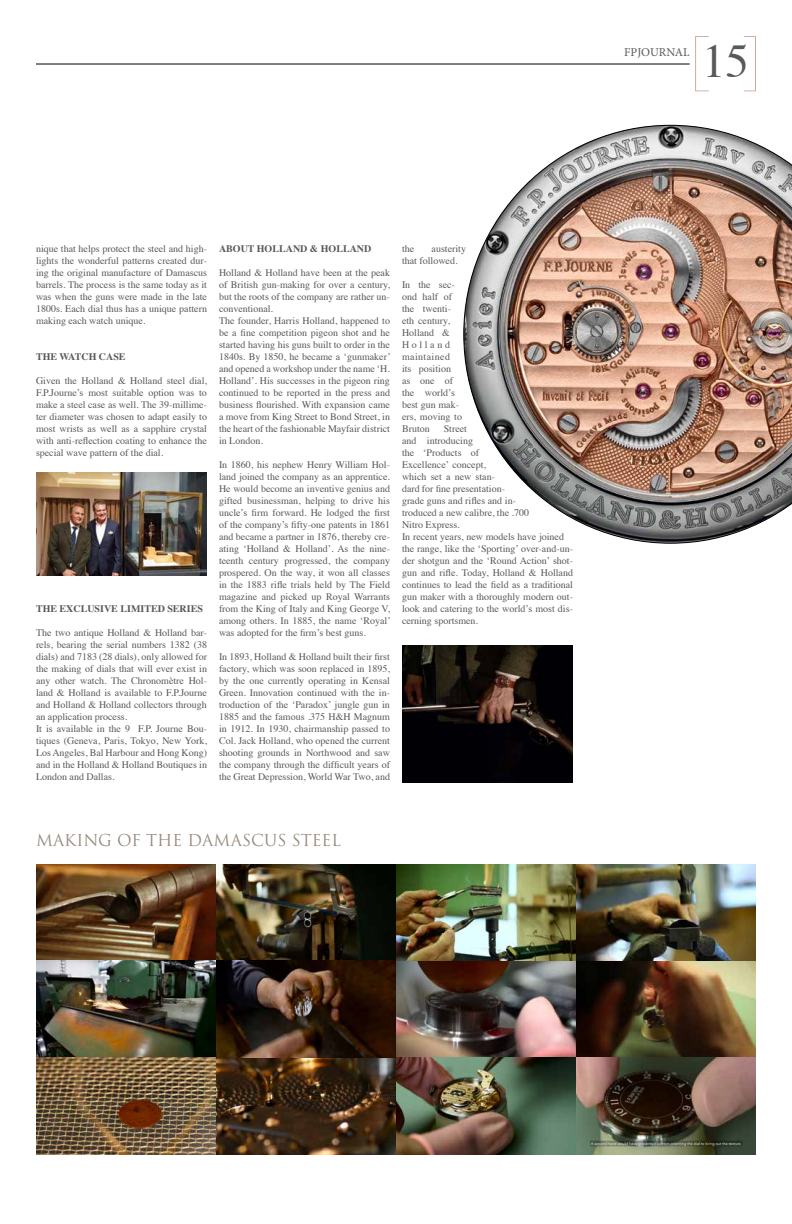
<style>
.page{position:relative;width:792px;height:1224px;background:#fff}
.page>*{position:absolute;margin:0;border:0;box-sizing:border-box;transform-origin:0 0}
.t1{font:47px "Times";color:#58595b}
.t2{font:16px "Trajan Pro";color:#988a7f}
.t3{font:12px "Minion Pro";color:#58595b}
.t4{font:10px/12px "Times";color:#58595b}
.t5{font:700 10px "Times";color:#58595b}
</style>
<div class="page">
<img style="left:402px;top:645px;width:171px;height:137px">
<img style="left:36px;top:473px;width:171px;height:103px">
<img style="left:463px;top:125px;width:329px;height:419px">
<hr style="left:36px;top:64px;width:654px;height:1px;background:#000">
<svg style="left:744px;top:36px;width:12px;height:55px"></svg>
<svg style="left:695px;top:36px;width:14px;height:55px"></svg>
<img style="left:36px;top:864px;width:720px;height:291px">
<p class="t3" style="left:624px;top:44px;width:67px">FPJOURNAL</p>
<h1 class="t1" style="left:702px;top:17px;width:48px">15</h1>
<p class="t4" style="left:36px;top:242px;width:173px;text-align:justify">nique that helps protect the steel and high&shy;lights the wonderful patterns created dur&shy;ing the original manufacture of Damascus barrels. The process is the same today as it was when the guns were made in the late 1800s. Each dial thus has a unique pattern making each watch unique.</p>
<p class="t5" style="left:36px;top:347px;width:91px">THE WATCH CASE</p>
<p class="t4" style="left:36px;top:374px;width:173px;text-align:justify">Given the Holland &amp; Holland steel dial, F.P.Journe’s most suitable option was to make a steel case as well. The 39-millime&shy;ter diameter was chosen to adapt easily to most wrists as well as a sapphire crystal with anti-reflection coating to enhance the special wave pattern of the dial.</p>
<p class="t5" style="left:36px;top:599px;width:168px">THE EXCLUSIVE LIMITED SERIES</p>
<p class="t4" style="left:36px;top:626px;width:173px">The two antique Holland &amp; Holland bar&shy;rels, bearing the serial numbers 1382 (38 dials) and 7183 (28 dials), only allowed for the making of dials that will ever exist in any other watch. The Chronomètre Hol&shy;land &amp; Holland is available to F.P.Journe and Holland &amp; Holland collectors through an application process.<br>It is available in the 9 F.P. Journe Bou&shy;tiques (Geneva, Paris, Tokyo, New York, Los Angeles, Bal Harbour and Hong Kong) and in the Holland &amp; Holland Boutiques in London and Dallas.</p>
<p class="t5" style="left:219px;top:239px;width:154px">ABOUT HOLLAND &amp; HOLLAND</p>
<p class="t4" style="left:219px;top:266px;width:173px">Holland &amp; Holland have been at the peak of British gun-making for over a century, but the roots of the company are rather un&shy;conventional.<br>The founder, Harris Holland, happened to be a fine competition pigeon shot and he started having his guns built to order in the 1840s. By 1850, he became a ‘gunmaker’ and opened a workshop under the name ‘H.<br>Holland’. His successes in the pigeon ring continued to be reported in the press and business flourished. With expansion came a move from King Street to Bond Street, in the heart of the fashionable Mayfair district in London.</p>
<p class="t4" style="left:219px;top:458px;width:173px;text-align:justify">In 1860, his nephew Henry William Hol&shy;land joined the company as an apprentice.<br>He would become an inventive genius and gifted businessman, helping to drive his uncle’s firm forward. He lodged the first of the company’s fifty-one patents in 1861 and became a partner in 1876, thereby cre&shy;ating ‘Holland &amp; Holland’. As the nine&shy;teenth century progressed, the company prospered. On the way, it won all classes in the 1883 rifle trials held by The Field magazine and picked up Royal Warrants from the King of Italy and King George V, among others. In 1885, the name ‘Royal’ was adopted for the firm’s best guns.</p>
<p class="t4" style="left:219px;top:650px;width:173px;text-align:justify">In 1893, Holland &amp; Holland built their first factory, which was soon replaced in 1895, by the one currently operating in Kensal Green. Innovation continued with the in&shy;troduction of the ‘Paradox’ jungle gun in 1885 and the famous .375 H&amp;H Magnum in 1912. In 1930, chairmanship passed to Col. Jack Holland, who opened the current shooting grounds in Northwood and saw the company through the difficult years of the Great Depression, World War Two, and</p>
<p class="t4" style="left:402px;top:242px;width:66px;text-indent:30px">austerity that followed.</p>
<p class="t4" style="left:402px;top:278px;width:61px">In the sec&shy;ond half of the twenti&shy;eth century,<br>Holland &amp;<br>Holland maintained<br>its position<br>as one of the world’s best gun mak&shy;ers, moving to<br>Bruton</p>
<p class="t4" style="left:402px;top:242px;width:14px">the</p>
<p class="t4" style="left:402px;top:422px;width:173px;text-indent:42px">Street<br>and introducing<br>the ‘Products of<br>Excellence’ concept,<br>which set a new stan-<br>dard for fine presentation-<br>grade guns and rifles and in-<br>troduced a new calibre, the .700<br>Nitro Express.<br>In recent years, new models have joined the range, like the ‘Sporting’ over-and-un&shy;der shotgun and the ‘Round Action’ shot&shy;gun and rifle. Today, Holland &amp; Holland continues to lead the field as a traditional gun maker with a thoroughly modern out&shy;look and catering to the world’s most dis&shy;cerning sportsmen.</p>
<h2 class="t2" style="left:36px;top:830px;width:306px">MAKING OF THE DAMASCUS STEEL</h2>
</div>
